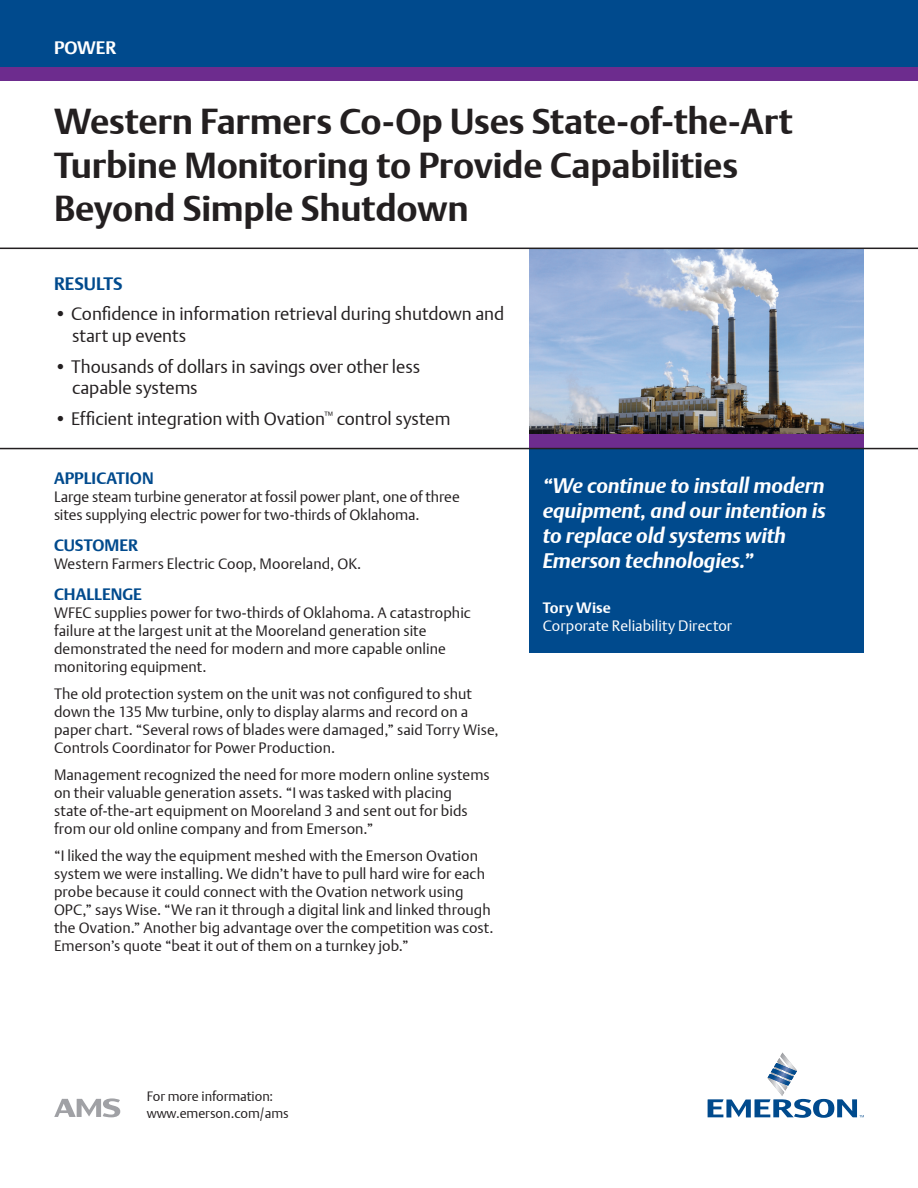
<style>
.page{position:relative;width:918px;height:1188px;background:#fff}
.page>*{position:absolute;margin:0;border:0;box-sizing:border-box;transform-origin:0 0}
.t1{font:700 36px/43.2px "DTL Argo T";letter-spacing:-.005em;color:#231f20}
.t2{font:italic 700 21px/25.2px "DTL Argo T";letter-spacing:-.005em;color:#fff}
.t3{font:18px/21.6px "DTL Argo T Light";letter-spacing:-.005em;color:#231f20}
.t4{font:700 18px "DTL Argo T";letter-spacing:.005em;color:#004a8d}
.t5{font:700 18px "DTL Argo T";color:#fff}
.t6{font:700 16.5px "DTL Argo T";letter-spacing:.005em;color:#004a8d}
.t7{font:15px/18px "DTL Argo T Light";letter-spacing:.005em;color:#231f20}
.t8{font:15px "DTL Argo T Light";letter-spacing:.005em;color:#fff}
.t9{font:700 15px "DTL Argo T";letter-spacing:.005em;color:#fff}
.t10{font:13.5px/16.2px "DTL Argo T Light";color:#231f20}
</style>
<div class="page">
<svg style="left:708px;top:1052px;width:156px;height:66px"></svg>
<svg style="left:54px;top:1098px;width:66px;height:19px"></svg>
<div style="left:0;top:0;width:918px;height:68px;background:#004a8d"></div>
<div style="left:0;top:68px;width:918px;height:13px;background:#6d2c8e"></div>
<div style="left:529px;top:449px;width:335px;height:203px;background:#004a8d"></div>
<img style="left:529px;top:249px;width:335px;height:185px">
<div style="left:529px;top:434px;width:335px;height:14px;background:#6d2c8e"></div>
<hr style="left:0;top:248px;width:918px;height:1px;background:#231f20">
<hr style="left:0;top:448px;width:918px;height:1px;background:#231f20">
<p class="t5" style="left:54px;top:37px;width:64px">POWER</p>
<h1 class="t1" style="left:54px;top:100px;width:740px">Western Farmers Co-Op Uses State-of-the-Art<br>Turbine Monitoring to Provide Capabilities<br>Beyond Simple Shutdown</h1>
<p class="t4" style="left:54px;top:273px;width:70px">RESULTS</p>
<p class="t3" style="left:72px;top:303px;width:434px;text-indent:-18px">• Confidence in information retrieval during shutdown and start up events</p>
<p class="t3" style="left:72px;top:355px;width:350px;text-indent:-18px">• Thousands of dollars in savings over other less capable systems</p>
<p class="t3" style="left:54px;top:408px;width:398px">• Efficient integration with Ovation<sup>™</sup> control system</p>
<p class="t6" style="left:54px;top:469px;width:101px">APPLICATION</p>
<p class="t7" style="left:54px;top:488px;width:407px">Large steam turbine generator at fossil power plant, one of three sites supplying electric power for two-thirds of Oklahoma.</p>
<p class="t6" style="left:54px;top:535px;width:85px">CUSTOMER</p>
<p class="t7" style="left:54px;top:554px;width:309px">Western Farmers Electric Coop, Mooreland, OK.</p>
<p class="t6" style="left:54px;top:584px;width:90px">CHALLENGE</p>
<p class="t7" style="left:54px;top:603px;width:418px">WFEC supplies power for two-thirds of Oklahoma. A catastrophic failure at the largest unit at the Mooreland generation site demonstrated the need for modern and more capable online monitoring equipment.</p>
<p class="t7" style="left:54px;top:684px;width:446px">The old protection system on the unit was not configured to shut down the 135 Mw turbine, only to display alarms and record on a paper chart. “Several rows of blades were damaged,” said Torry Wise, Controls Coordinator for Power Production.</p>
<p class="t7" style="left:54px;top:765px;width:437px">Management recognized the need for more modern online systems on their valuable generation assets. “I was tasked with placing<br>state of-the-art equipment on Mooreland 3 and sent out for bids from our old online company and from Emerson.”</p>
<p class="t7" style="left:54px;top:846px;width:441px">“I liked the way the equipment meshed with the Emerson Ovation system we were installing. We didn’t have to pull hard wire for each probe because it could connect with the Ovation network using OPC,” says Wise. “We ran it through a digital link and linked through the Ovation.” Another big advantage over the competition was cost.<br>Emerson’s quote “beat it out of them on a turnkey job.”</p>
<h2 class="t2" style="left:543px;top:472px;width:285px">“We continue to install modern equipment, and our intention is to replace old systems with<br>Emerson technologies.”</h2>
<p class="t9" style="left:543px;top:599px;width:70px">Tory Wise</p>
<p class="t8" style="left:543px;top:617px;width:191px">Corporate Reliability Director</p>
<p class="t10" style="left:147px;top:1088px;width:144px">For more information: www.emerson.com/ams</p>
</div>
